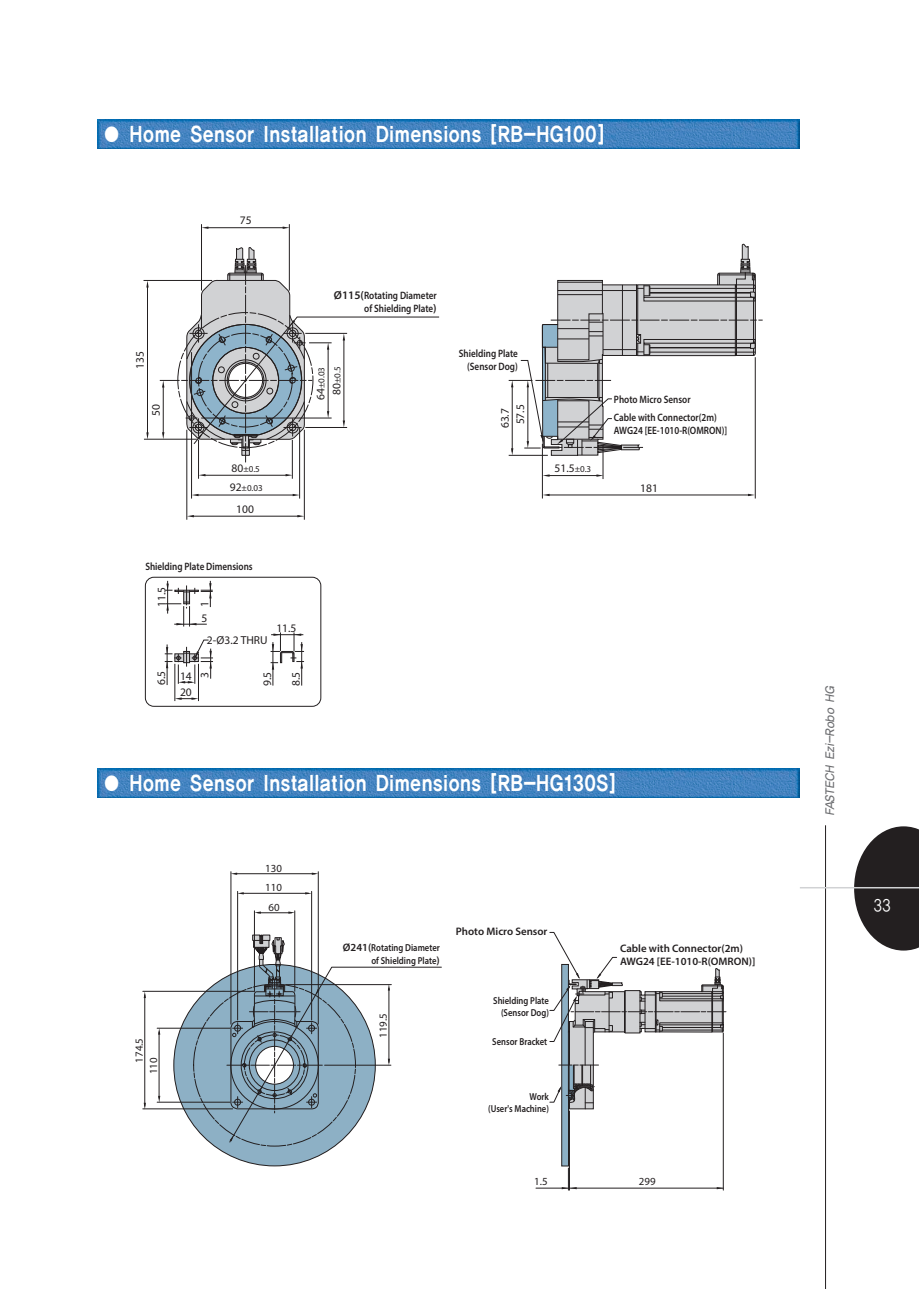
<style>
.page{position:relative;width:919px;height:1289px;background:#fff}
.page>*{position:absolute;margin:0;border:0;box-sizing:border-box;transform-origin:0 0}
.t1{font:22.5px "YDIYGO150 KSCPC EUC H";letter-spacing:-.05em;color:#fff;scale:.85 1}
.t2{font:18px "YDIYGO120 KSCPC EUC H";color:#fff;scale:.85 1}
.t3{font:italic 12.9px "YDIYGO130 KSCPC EUC H";color:#6c6d70;scale:.94 1}
.t4{font:11.55px/22.4px "Myriad Pro";color:#231f20}
.t5{font:600 10.95px/13px "Myriad Pro";color:#231f20}
.t6{font:10.95px/19.6px "Myriad Pro";color:#231f20}
.t7{font:600 10.65px/12.9px "Myriad Pro";color:#231f20;text-align:right;scale:.85 1}
.t8{font:600 10.05px/12.1px "Myriad Pro";color:#231f20;text-align:right;scale:.85 1}
.t9{font:9px "Myriad Pro";color:#231f20}
.s1{font-size:11.55px}
.s2{font-size:9px}
.s3{font-size:10.95px}
</style>
<div class="page">
<svg style="left:854px;top:826px;width:64px;height:124px"></svg>
<hr style="left:825px;top:825px;width:1px;height:463px;background:#231f20">
<hr style="left:799px;top:887px;width:119px;height:1px;background:#d1d2d4">
<img style="left:98px;top:119px;width:701px;height:30px">
<img style="left:98px;top:768px;width:701px;height:29px">
<hr style="left:542px;top:444px;width:1px;height:54px;background:#231f20">
<hr style="left:755px;top:357px;width:1px;height:141px;background:#231f20">
<hr style="left:602px;top:445px;width:1px;height:34px;background:#231f20">
<hr style="left:546px;top:475px;width:52px;height:1px;background:#231f20">
<hr style="left:547px;top:494px;width:203px;height:1px;background:#231f20">
<hr style="left:201px;top:224px;width:1px;height:66px;background:#231f20">
<hr style="left:289px;top:224px;width:1px;height:66px;background:#231f20">
<hr style="left:207px;top:227px;width:78px;height:1px;background:#231f20">
<hr style="left:143px;top:280px;width:69px;height:1px;background:#231f20">
<hr style="left:147px;top:285px;width:1px;height:149px;background:#231f20">
<hr style="left:144px;top:439px;width:53px;height:1px;background:#231f20">
<hr style="left:186px;top:430px;width:1px;height:89px;background:#231f20">
<hr style="left:304px;top:430px;width:1px;height:89px;background:#231f20">
<hr style="left:191px;top:352px;width:1px;height:146px;background:#231f20">
<hr style="left:299px;top:428px;width:1px;height:70px;background:#231f20">
<hr style="left:198px;top:440px;width:1px;height:38px;background:#231f20">
<hr style="left:292px;top:440px;width:1px;height:38px;background:#231f20">
<hr style="left:204px;top:475px;width:83px;height:1px;background:#231f20">
<hr style="left:197px;top:495px;width:97px;height:1px;background:#231f20">
<hr style="left:192px;top:516px;width:108px;height:1px;background:#231f20">
<hr style="left:167px;top:644px;width:1px;height:41px;background:#231f20">
<hr style="left:174px;top:663px;width:1px;height:38px;background:#231f20">
<hr style="left:198px;top:663px;width:1px;height:38px;background:#231f20">
<hr style="left:301px;top:642px;width:1px;height:43px;background:#231f20">
<hr style="left:272px;top:642px;width:1px;height:43px;background:#231f20">
<div style="left:145px;top:577px;width:176px;height:129px;border:1px solid #231f20;border-radius:9px"></div>
<svg style="left:202px;top:226px;width:6px;height:3px"></svg>
<svg style="left:282px;top:226px;width:7px;height:3px"></svg>
<svg style="left:542px;top:494px;width:7px;height:2px"></svg>
<svg style="left:748px;top:494px;width:7px;height:2px"></svg>
<svg style="left:508px;top:243px;width:254px;height:213px"></svg>
<svg style="left:146px;top:432px;width:3px;height:7px"></svg>
<svg style="left:160px;top:247px;width:279px;height:215px"></svg>
<svg style="left:270px;top:632px;width:34px;height:37px"></svg>
<svg style="left:165px;top:581px;width:48px;height:45px"></svg>
<svg style="left:175px;top:697px;width:23px;height:2px"></svg>
<svg style="left:165px;top:639px;width:48px;height:44px"></svg>
<svg style="left:292px;top:494px;width:7px;height:2px"></svg>
<svg style="left:187px;top:515px;width:7px;height:2px"></svg>
<svg style="left:297px;top:515px;width:7px;height:2px"></svg>
<svg style="left:285px;top:474px;width:7px;height:2px"></svg>
<hr style="left:231px;top:871px;width:1px;height:153px;background:#231f20">
<hr style="left:318px;top:871px;width:1px;height:153px;background:#231f20">
<hr style="left:237px;top:891px;width:1px;height:129px;background:#231f20">
<hr style="left:311px;top:891px;width:1px;height:129px;background:#231f20">
<hr style="left:254px;top:910px;width:1px;height:81px;background:#231f20">
<hr style="left:294px;top:910px;width:1px;height:81px;background:#231f20">
<hr style="left:235px;top:873px;width:80px;height:1px;background:#231f20">
<hr style="left:242px;top:893px;width:66px;height:1px;background:#231f20">
<hr style="left:258px;top:912px;width:34px;height:1px;background:#231f20">
<hr style="left:143px;top:991px;width:111px;height:1px;background:#231f20">
<hr style="left:157px;top:1027px;width:73px;height:1px;background:#231f20">
<hr style="left:157px;top:1101px;width:73px;height:1px;background:#231f20">
<hr style="left:143px;top:1108px;width:89px;height:1px;background:#231f20">
<hr style="left:144px;top:994px;width:1px;height:112px;background:#231f20">
<hr style="left:159px;top:1031px;width:1px;height:67px;background:#231f20">
<hr style="left:536px;top:1187px;width:187px;height:1px;background:#231f20">
<svg style="left:549px;top:931px;width:177px;height:259px"></svg>
<svg style="left:158px;top:1095px;width:2px;height:7px"></svg>
<svg style="left:174px;top:934px;width:268px;height:231px"></svg>
<p class="t1" style="left:102px;top:121px;width:592px">● Home Sensor Installation Dimensions [RB-HG100]</p>
<p class="t4" style="left:240px;top:209px;width:13px">75</p>
<p class="t4" style="left:129px;top:369px;width:19px;rotate:-90deg">135</p>
<p class="t4" style="left:144px;top:416px;width:13px;rotate:-90deg">50</p>
<p class="t9" style="left:231px;top:463px;width:30px"><span class="s1">80</span>±0.5</p>
<p class="t9" style="left:230px;top:483px;width:35px"><span class="s1">92</span>±0.03</p>
<p class="t4" style="left:236px;top:497px;width:19px">100</p>
<p class="t7" style="left:334px;top:288px;width:122px;line-height:13.8px"><span class="s1">Ø115(</span>Rotating Diameter of Shielding Plate<span class="s1">)</span></p>
<p class="t9" style="left:332px;top:395px;width:30px;rotate:-90deg"><span class="s1">80</span>±0.5</p>
<p class="t9" style="left:316px;top:400px;width:35px;rotate:-90deg"><span class="s1">64</span>±0.03</p>
<p class="t7" style="left:145px;top:560px;width:128px">Shielding Plate Dimensions</p>
<p class="t4" style="left:150px;top:607px;width:22px;rotate:-90deg">11.5</p>
<p class="t4" style="left:150px;top:685px;width:16px;rotate:-90deg">6.5</p>
<p class="t4" style="left:193px;top:607px;width:7px;rotate:-90deg">1</p>
<p class="t4" style="left:207px;top:606px;width:62px;text-indent:-5px">5<br>2-Ø3.2 THRU</p>
<p class="t4" style="left:276px;top:617px;width:22px">11.5</p>
<p class="t4" style="left:180px;top:664px;width:13px">14</p>
<p class="t4" style="left:180px;top:681px;width:13px">20</p>
<p class="t4" style="left:193px;top:678px;width:7px;rotate:-90deg">3</p>
<p class="t4" style="left:256px;top:686px;width:16px;rotate:-90deg">9.5</p>
<p class="t4" style="left:285px;top:686px;width:16px;rotate:-90deg">8.5</p>
<p class="t7" style="left:459px;top:346px;width:71px">Shielding Plate (Sensor Dog)</p>
<p class="t4" style="left:497px;top:428px;width:26px;line-height:15.6px;text-align:center;rotate:-90deg">63.7<br>57.5</p>
<p class="t4" style="left:554px;top:457px;width:38px">51.5<span class="s2">±0.3</span></p>
<p class="t7" style="left:614px;top:392px;width:92px">Photo Micro Sensor</p>
<p class="t7" style="left:614px;top:411px;width:135px;text-align:left">Cable with Connector(2m)<br>AWG24 [EE-1010-R(OMRON)]</p>
<p class="t4" style="left:640px;top:477px;width:19px">181</p>
<p class="t1" style="left:102px;top:769px;width:606px">● Home Sensor Installation Dimensions [RB-HG130S]</p>
<p class="t6" style="left:265px;top:858px;width:18px">130<br>110</p>
<p class="t6" style="left:132px;top:1074px;width:38px;line-height:14.4px;text-indent:12px;rotate:-90deg">174.5<br>110</p>
<p class="t6" style="left:268px;top:897px;width:13px">60</p>
<p class="t8" style="left:343px;top:940px;width:116px;line-height:13px"><span class="s3">Ø241(</span>Rotating Diameter of Shielding Plate<span class="s3">)</span></p>
<p class="t6" style="left:373px;top:1037px;width:26px;rotate:-90deg">119.5</p>
<p class="t5" style="left:456px;top:924px;width:93px">Photo Micro Sensor</p>
<p class="t8" style="left:493px;top:993px;width:67px">Shielding Plate (Sensor Dog)</p>
<p class="t8" style="left:492px;top:1034px;width:66px">Sensor Bracket</p>
<p class="t8" style="left:488px;top:1089px;width:73px">Work<br>(User's Machine)</p>
<p class="t5" style="left:620px;top:941px;width:137px">Cable with Connector(2m)<br>AWG24 [EE-1010-R(OMRON)]</p>
<p class="t6" style="left:534px;top:1171px;width:15px">1.5</p>
<p class="t6" style="left:638px;top:1171px;width:18px">299</p>
<p class="t3" style="left:822px;top:816px;width:143px;rotate:-90deg">FASTECH Ezi-Robo HG</p>
<h2 class="t2" style="left:873px;top:895px;width:22px">33</h2>
</div>
